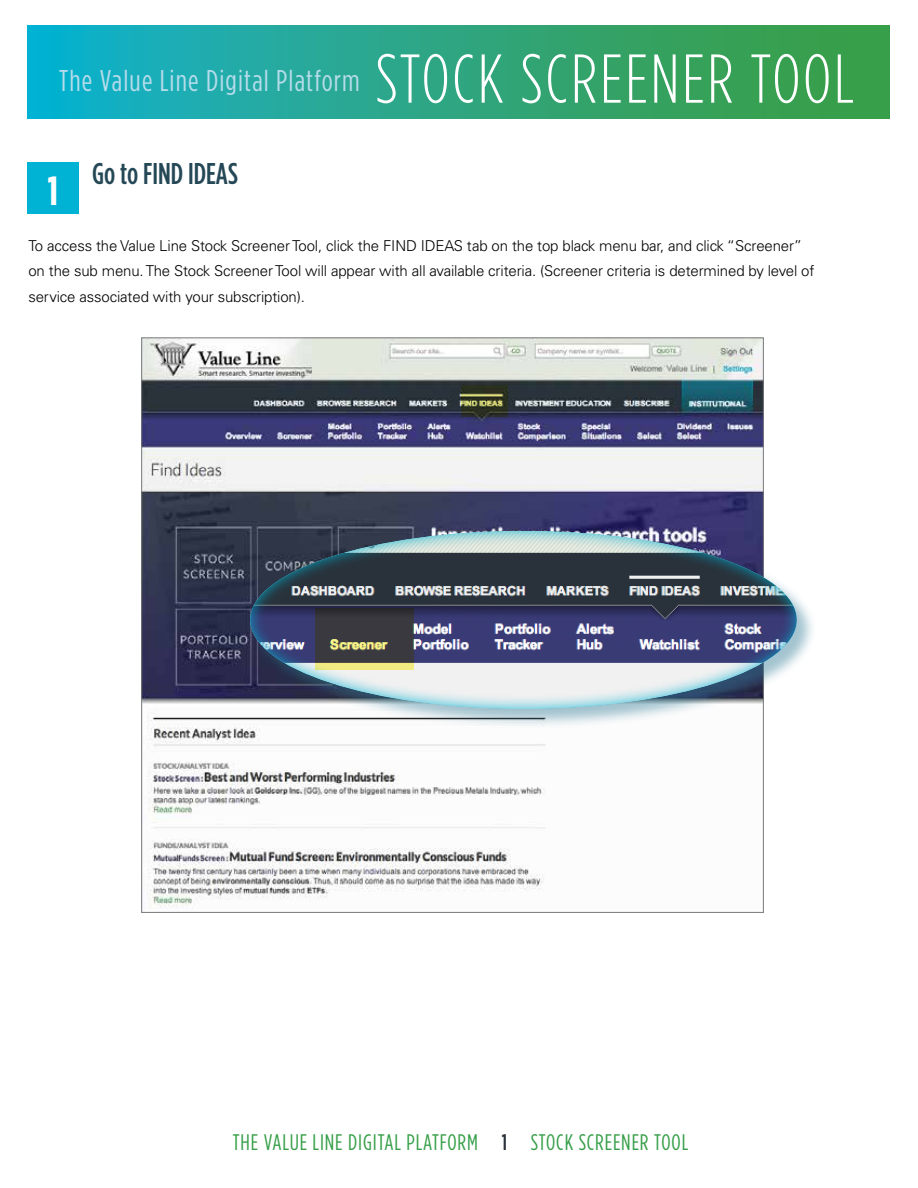
<style>
.page{position:relative;width:918px;height:1188px;background:#fff}
.page>*{position:absolute;margin:0;border:0;box-sizing:border-box;transform-origin:0 0}
.t1{font:300 69px "Gotham Condensed";letter-spacing:.04em;color:#fff}
.t2{font:700 40.5px "Gotham Condensed";color:#fff}
.t3{font:30px "Gotham Condensed";letter-spacing:.04em;color:#b6dceb}
.t4{font:500 30px "Gotham Condensed";color:#254856}
.t5{font:22.5px "Gotham Condensed";letter-spacing:.04em;color:#379f49}
.t6{font:300 15px/25.5px "Univers LT Std";letter-spacing:-.01em;color:#000}
.s1{font-weight:500;color:#2a323b}
</style>
<div class="page">
<svg style="left:28px;top:26px;width:862px;height:93px;background:#29a683"></svg>
<div style="left:27px;top:162px;width:52px;height:52px;background:#00b2d4"></div>
<img style="left:143px;top:340px;width:619px;height:568px">
<div style="left:249px;top:530px;width:568px;height:199px;background:#307a95;opacity:.45"></div>
<img style="left:249px;top:529px;width:550px;height:181px">
<svg style="left:316px;top:608px;width:98px;height:62px;background:#565549"></svg>
<svg style="left:461px;top:385px;width:46px;height:31px"></svg>
<h3 class="t3" style="left:59px;top:64px;width:302px">THE VALUE LINE DIGITAL PLATFORM</h3>
<h1 class="t1" style="left:375px;top:42px;width:480px">STOCK SCREENER TOOL</h1>
<h3 class="t4" style="left:92px;top:157px;width:147px">GO TO FIND IDEAS</h3>
<h2 class="t2" style="left:48px;top:168px;width:12px">1</h2>
<p class="t6" style="left:28px;top:233px;width:788px">To access the Value Line Stock Screener Tool, click the Find ideas tab on the top black menu bar, and click “Screener” on the sub menu. The Stock Screener Tool will appear with all available criteria. (Screener criteria is determined by level of service associated with your subscription).</p>
<h3 class="t5" style="left:233px;top:1130px;width:457px">THE VALUE LINE DIGITAL PLATFORM <span class="s1">1</span> STOCK SCREENER TOOL</h3>
</div>
